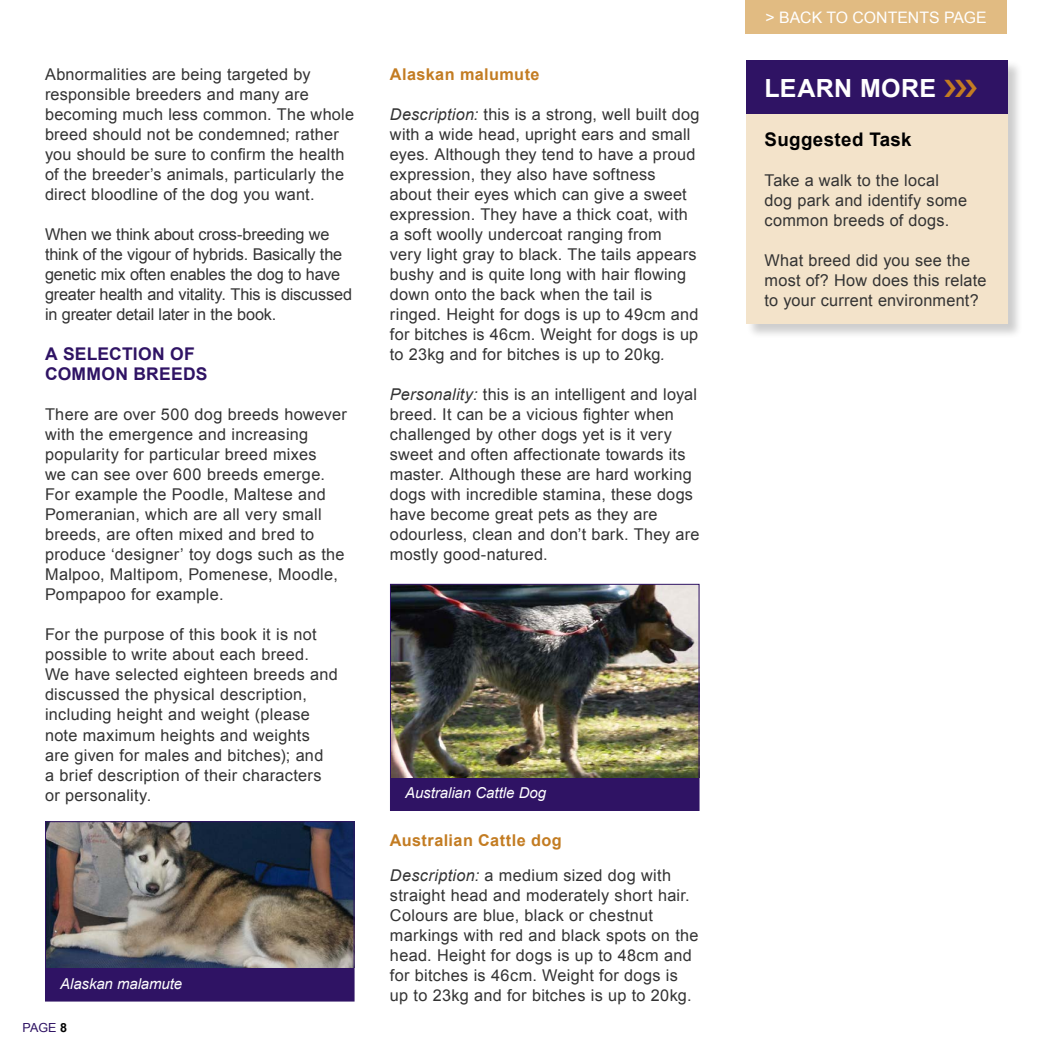
<style>
.page{position:relative;width:1053px;height:1053px;background:#fff}
.page>*{position:absolute;margin:0;border:0;box-sizing:border-box;transform-origin:0 0}
.t1{font:700 25px "Arial";letter-spacing:.015em;color:#fff}
.t2{font:700 18.75px "Arial";color:#000}
.t3{font:700 17.5px/20px "Arial";letter-spacing:.015em;color:#2f1364}
.t4{font:16.25px/20px "Arial";letter-spacing:.015em;color:#333}
.t5{font:16.25px/20px "Arial";letter-spacing:-.01em;color:#333}
.t6{font:700 16.25px/35px "Arial";letter-spacing:.02em;color:#c37c22}
.t7{font:15.88px "Arial";color:#fff}
.t8{font:italic 15px "Arial";letter-spacing:-.005em;color:#fff}
.t9{font:12.5px "Arial";color:#2f1364}
.t10{font:700 12.5px "Arial";color:#000}
.s1{font-style:italic}
.s2{font-weight:400;font-style:italic;color:#333}
.s3{font-weight:400;color:#333}
</style>
<div class="page">
<div style="left:745px;top:0;width:261px;height:34px;background:#e1bb82"></div>
<img style="left:45px;top:821px;width:310px;height:180px">
<img style="left:390px;top:583px;width:310px;height:228px">
<div style="left:746px;top:60px;width:277px;height:279px;background:#000;opacity:.2"></div>
<div style="left:746px;top:60px;width:261px;height:54px;background:#2f1364"></div>
<div style="left:746px;top:114px;width:261px;height:210px;background:#f3e3ca"></div>
<p class="t4" style="left:45px;top:64px;width:310px">Abnormalities are being targeted by responsible breeders and many are becoming much less common. The whole breed should not be condemned; rather you should be sure to confirm the health of the breeder’s animals, particularly the direct bloodline of the dog you want.</p>
<p class="t5" style="left:45px;top:224px;width:308px">When we think about cross-breeding we think of the vigour of hybrids. Basically the genetic mix often enables the dog to have greater health and vitality. This is discussed in greater detail later in the book.</p>
<p class="t3" style="left:45px;top:344px;width:164px">A Selection of<br>Common Breeds</p>
<p class="t4" style="left:45px;top:404px;width:303px">There are over 500 dog breeds however with the emergence and increasing popularity for particular breed mixes<br>we can see over 600 breeds emerge.<br>For example the Poodle, Maltese and Pomeranian, which are all very small breeds, are often mixed and bred to produce ‘designer’ toy dogs such as the Malpoo, Maltipom, Pomenese, Moodle, Pompapoo for example.</p>
<p class="t4" style="left:45px;top:625px;width:294px">For the purpose of this book it is not possible to write about each breed.<br>We have selected eighteen breeds and discussed the physical description, including height and weight (please note maximum heights and weights are given for males and bitches); and<br>a brief description of their characters or personality.</p>
<p class="t8" style="left:60px;top:973px;width:123px">Alaskan malamute</p>
<p class="t9" style="left:22px;top:1019px;width:10px">page</p>
<p class="t10" style="left:60px;top:1019px;width:8px">8</p>
<p class="t6" style="left:390px;top:57px;width:151px">Alaskan malumute</p>
<p class="t4" style="left:390px;top:104px;width:311px"><span class="s1">Description:</span> this is a strong, well built dog with a wide head, upright ears and small eyes. Although they tend to have a proud expression, they also have softness about their eyes which can give a sweet expression. They have a thick coat, with a soft woolly undercoat ranging from<br>very light gray to black. The tails appears bushy and is quite long with hair flowing down onto the back when the tail is ringed. Height for dogs is up to 49cm and for bitches is 46cm. Weight for dogs is up to 23kg and for bitches is up to 20kg<span class="s1">.</span></p>
<p class="t4" style="left:390px;top:385px;width:311px"><span class="s1">Personality:</span> this is an intelligent and loyal breed. It can be a vicious fighter when challenged by other dogs yet is it very sweet and often affectionate towards its master. Although these are hard working dogs with incredible stamina, these dogs have become great pets as they are odourless, clean and don’t bark. They are mostly good-natured.</p>
<p class="t8" style="left:405px;top:783px;width:143px">Australian Cattle Dog</p>
<p class="t6" style="left:390px;top:822px;width:282px">Australian Cattle dog<br><span class="s2">Description:</span> <span class="s3">a medium sized dog with</span></p>
<p class="t4" style="left:390px;top:884px;width:310px">straight head and moderately short hair.<br>Colours are blue, black or chestnut markings with red and black spots on the head. Height for dogs is up to 48cm and for bitches is 46cm. Weight for dogs is up to 23kg and for bitches is up to 20kg.</p>
<p class="t7" style="left:765px;top:7px;width:223px">&gt; BACK TO CONTENTS PAGE</p>
<h1 class="t1" style="left:764px;top:71px;width:173px">Learn More</h1>
<p class="t2" style="left:764px;top:127px;width:149px">Suggested Task</p>
<p class="t4" style="left:764px;top:170px;width:204px">Take a walk to the local dog park and identify some common breeds of dogs.</p>
<p class="t4" style="left:764px;top:250px;width:223px">What breed did you see the most of? How does this relate to your current environment?</p>
</div>
